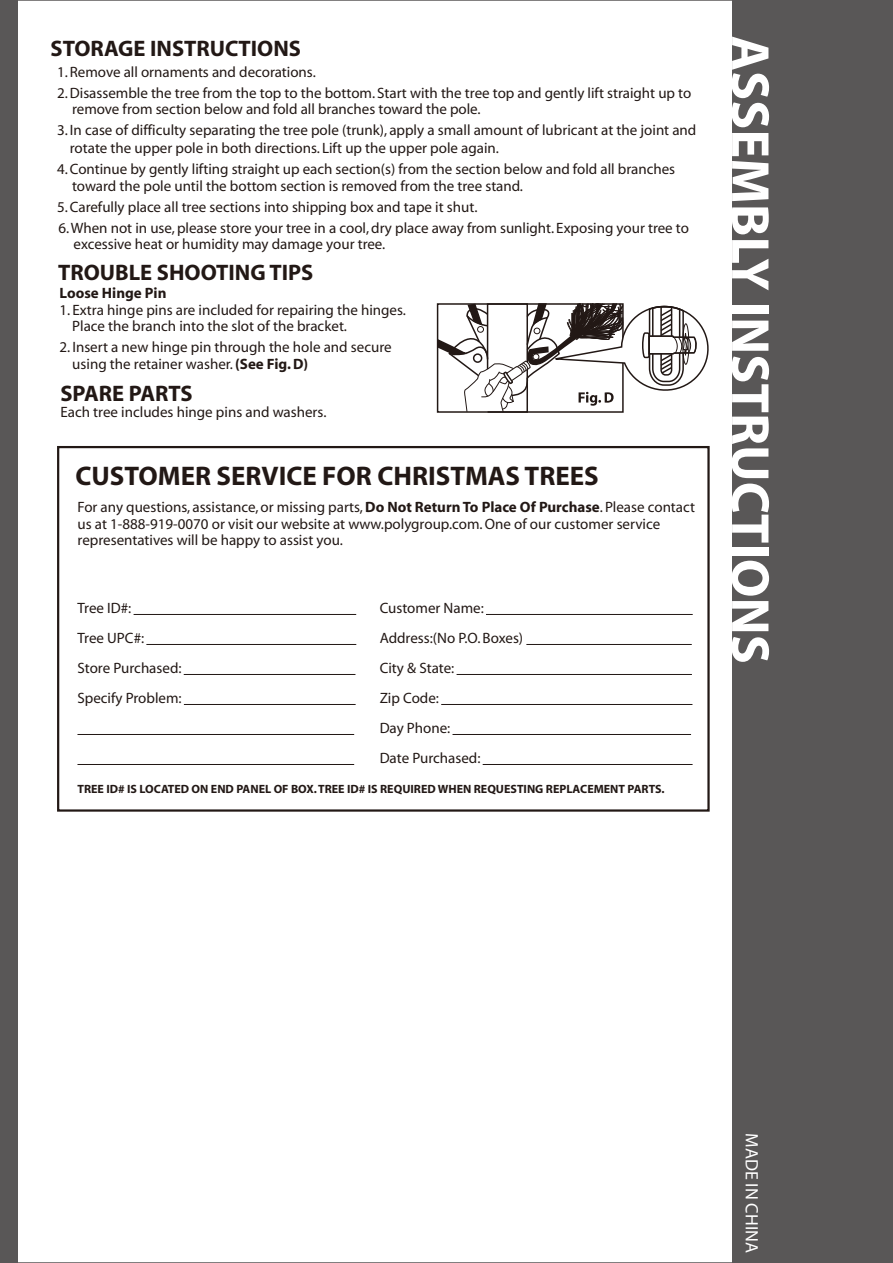
<style>
.page{position:relative;width:893px;height:1263px;background:#fff}
.page>*{position:absolute;margin:0;border:0;box-sizing:border-box;transform-origin:0 0}
.t1{font:700 54px "Myriad";color:#fff}
.t2{font:700 27px "Myriad";color:#221815}
.t3{font:700 22.5px "Myriad";color:#221815}
.t4{font:18px "Myriad";color:#fff}
.t5{font:15px/30px "Myriad";color:#221815}
.t6{font:700 15px "Myriad";color:#221815}
.t7{font:700 12px "Myriad";color:#221815}
.s1{font-weight:700}
</style>
<div class="page">
<div style="left:732px;top:0;width:160px;height:1263px;background:#595757"></div>
<div style="left:0;top:0;width:17px;height:1263px;background:#595757"></div>
<svg style="left:437px;top:303px;width:272px;height:110px"></svg>
<hr style="left:486px;top:614px;width:207px;height:1px;background:#221815">
<hr style="left:526px;top:644px;width:166px;height:1px;background:#221815">
<hr style="left:457px;top:674px;width:235px;height:1px;background:#221815">
<hr style="left:441px;top:704px;width:251px;height:1px;background:#221815">
<hr style="left:452px;top:734px;width:239px;height:1px;background:#221815">
<hr style="left:483px;top:764px;width:210px;height:1px;background:#221815">
<hr style="left:134px;top:614px;width:222px;height:1px;background:#221815">
<hr style="left:146px;top:644px;width:210px;height:1px;background:#221815">
<hr style="left:184px;top:674px;width:171px;height:1px;background:#221815">
<hr style="left:184px;top:704px;width:172px;height:1px;background:#221815">
<hr style="left:77px;top:734px;width:277px;height:1px;background:#221815">
<hr style="left:77px;top:764px;width:277px;height:1px;background:#221815">
<div style="left:57px;top:446px;width:653px;height:366px;border:2px solid #221815"></div>
<h3 class="t3" style="left:51px;top:37px;width:252px">STORAGE INSTRUCTIONS</h3>
<p class="t5" style="left:57px;top:58px;width:260px">1. Remove all ornaments and decorations.</p>
<p class="t5" style="left:72px;top:85px;width:621px;line-height:16.5px;text-indent:-15px">2. Disassemble the tree from the top to the bottom. Start with the tree top and gently lift straight up to remove from section below and fold all branches toward the pole.</p>
<p class="t5" style="left:70px;top:122px;width:628px;line-height:18px;text-indent:-13px">3. In case of difficulty separating the tree pole (trunk), apply a small amount of lubricant at the joint and rotate the upper pole in both directions. Lift up the upper pole again.</p>
<p class="t5" style="left:72px;top:162px;width:605px;line-height:16.5px;text-indent:-15px">4. Continue by gently lifting straight up each section(s) from the section below and fold all branches toward the pole until the bottom section is removed from the tree stand.</p>
<p class="t5" style="left:57px;top:193px;width:422px">5. Carefully place all tree sections into shipping box and tape it shut.</p>
<p class="t5" style="left:74px;top:220px;width:617px;line-height:16.5px;text-indent:-15px">6. When not in use, please store your tree in a cool, dry place away from sunlight. Exposing your tree to excessive heat or humidity may damage your tree.</p>
<h3 class="t3" style="left:58px;top:260px;width:257px">TROUBLE SHOOTING TIPS</h3>
<p class="t6" style="left:60px;top:286px;width:108px">Loose Hinge Pin</p>
<p class="t5" style="left:72px;top:302px;width:335px;line-height:16.5px;text-indent:-13px">1. Extra hinge pins are included for repairing the hinges.<br>Place the branch into the slot of the bracket.</p>
<p class="t5" style="left:72px;top:340px;width:321px;line-height:16.5px;text-indent:-13px">2. Insert a new hinge pin through the hole and secure using the retainer washer. <span class="s1">(See Fig. D)</span></p>
<h3 class="t3" style="left:60px;top:382px;width:134px">SPARE PARTS</h3>
<p class="t5" style="left:60px;top:398px;width:267px">Each tree includes hinge pins and washers.</p>
<h2 class="t2" style="left:75px;top:462px;width:525px">CUSTOMER SERVICE FOR CHRISTMAS TREES</h2>
<p class="t5" style="left:77px;top:500px;width:619px;line-height:16.5px">For any questions, assistance, or missing parts, <span class="s1">Do Not Return To Place Of Purchase</span>. Please contact us at 1-888-919-0070 or visit our website at www.polygroup.com. One of our customer service representatives will be happy to assist you.</p>
<p class="t5" style="left:77px;top:594px;width:106px">Tree ID#:<br>Tree UPC#:<br>Store Purchased:<br>Specify Problem:</p>
<p class="t5" style="left:380px;top:594px;width:145px">Customer Name:<br>Address:(No P.O. Boxes)<br>City &amp; State:<br>Zip Code:<br>Day Phone:<br>Date Purchased:</p>
<p class="t7" style="left:77px;top:782px;width:589px">TREE ID# IS LOCATED ON END PANEL OF BOX. TREE ID# IS REQUIRED WHEN REQUESTING REPLACEMENT PARTS.</p>
<h1 class="t1" style="left:778px;top:36px;width:630px;rotate:90deg">ASSEMBLY INSTRUCTIONS</h1>
<p class="t4" style="left:761px;top:1133px;width:121px;rotate:90deg">MADE IN CHINA</p>
</div>
